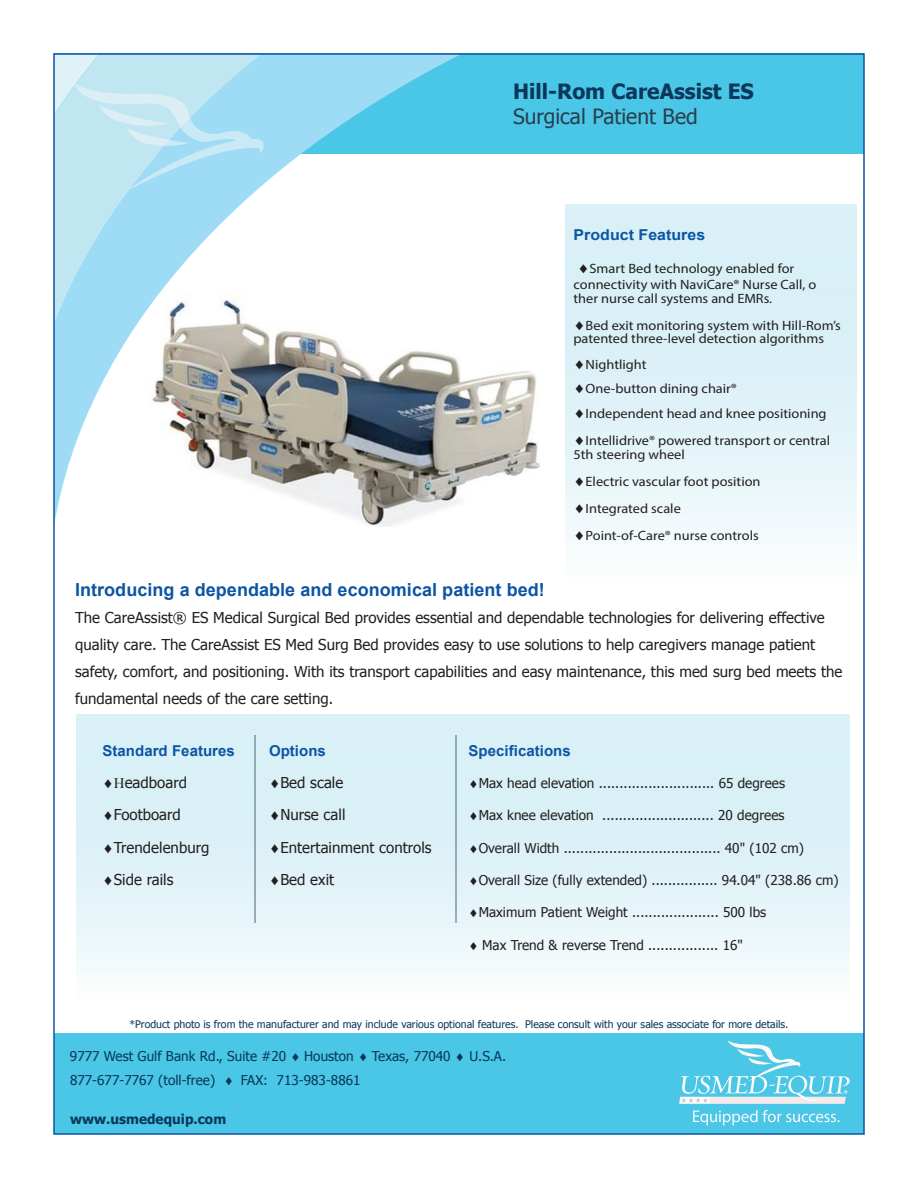
<style>
.page{position:relative;width:918px;height:1188px;background:#fff}
.page>*{position:absolute;margin:0;border:0;box-sizing:border-box;transform-origin:0 0}
.t1{font:700 21px "Tahoma";color:#0a375a}
.t2{font:21px "Tahoma";color:#283f50}
.t3{font:700 18px "Arial";letter-spacing:.005em;color:#0c55a4}
.t4{font:15px/32.4px "Tahoma";letter-spacing:.005em;color:#231f20}
.t5{font:700 15px "Arial";letter-spacing:.005em;color:#0c55a4}
.t6{font:700 15px "Arial";letter-spacing:.005em;color:#0c55a4;scale:1.06 1}
.t7{font:13.5px/27px "Myriad Pro";color:#231f20;scale:1.06 1}
.t8{font:13.5px "Tahoma";letter-spacing:.005em;color:#231f20}
.t9{font:13.5px/24px "Tahoma";letter-spacing:.005em;color:#0a3759}
.t10{font:700 13.5px "Tahoma";letter-spacing:.005em;color:#0a3759}
.t11{font:10.5px "Tahoma";color:#0a3759}
</style>
<div class="page">
<img style="left:462px;top:371px;width:78px;height:114px">
<div style="left:54px;top:1034px;width:810px;height:100px;background:#4ac6e6"></div>
<svg style="left:679px;top:1040px;width:171px;height:64px"></svg>
<svg style="left:693px;top:1110px;width:147px;height:15px"></svg>
<div style="left:77px;top:714px;width:773px;height:288px;background:linear-gradient(to bottom,#d1ecf5,#f4fafc)"></div>
<div style="left:54px;top:54px;width:810px;height:100px;background:#4ac6e6"></div>
<svg style="left:56px;top:56px;width:406px;height:470px"></svg>
<svg style="left:56px;top:191px;width:206px;height:132px;fill:#9edcf6"></svg>
<svg style="left:54px;top:54px;width:210px;height:137px"></svg>
<div style="left:565px;top:204px;width:291px;height:379px;background:linear-gradient(to bottom,#d1edf5,#f4fafc)"></div>
<svg style="left:114px;top:778px;width:10px;height:10px"></svg>
<h1 class="t1" style="left:513px;top:77px;width:242px">Hill-Rom CareAssist ES</h1>
<h1 class="t2" style="left:513px;top:102px;width:186px">Surgical Patient Bed</h1>
<p class="t6" style="left:573px;top:224px;width:126px">Product Features</p>
<p class="t7" style="left:573px;top:260px;width:231px;line-height:16.5px">♦Smart Bed technology enabled for connectivity with NaviCare® Nurse Call, o</p>
<p class="t7" style="left:573px;top:284px;width:254px">ther nurse call systems and EMRs.<br>♦Bed exit monitoring system with Hill-Rom’s</p>
<p class="t7" style="left:573px;top:326px;width:238px;line-height:25.5px">patented three-level detection algorithms ♦Nightlight</p>
<p class="t7" style="left:573px;top:375px;width:240px;line-height:25.5px">♦One-button dining chair® ♦Independent head and knee positioning</p>
<p class="t7" style="left:573px;top:434px;width:244px;line-height:13.5px">♦Intellidrive® powered transport or central<br>5th steering wheel</p>
<p class="t7" style="left:573px;top:467px;width:178px">♦Electric vascular foot position ♦Integrated scale ♦Point-of-Care® nurse controls</p>
<p class="t3" style="left:75px;top:577px;width:471px">Introducing a dependable and economical patient bed!</p>
<p class="t4" style="left:75px;top:605px;width:769px;line-height:27px">The CareAssist® ES Medical Surgical Bed provides essential and dependable technologies for delivering effective quality care. The CareAssist ES Med Surg Bed provides easy to use solutions to help caregivers manage patient safety, comfort, and positioning. With its transport capabilities and easy maintenance, this med surg bed meets the fundamental needs of the care setting.</p>
<p class="t5" style="left:103px;top:740px;width:134px">Standard Features</p>
<p class="t4" style="left:103px;top:767px;width:109px">♦ eadboard ♦Footboard ♦Trendelenburg ♦Side rails</p>
<p class="t5" style="left:269px;top:740px;width:58px">Options</p>
<p class="t4" style="left:269px;top:767px;width:164px">♦Bed scale<br>♦Nurse call ♦Entertainment controls ♦Bed exit</p>
<p class="t5" style="left:469px;top:740px;width:104px">Specifications</p>
<p class="t8" style="left:469px;top:774px;width:318px">♦Max head elevation ............................ 65 degrees</p>
<p class="t8" style="left:469px;top:806px;width:318px">♦Max knee elevation ........................... 20 degrees</p>
<p class="t8" style="left:469px;top:839px;width:337px">♦Overall Width ...................................... 40" (102 cm)</p>
<p class="t8" style="left:469px;top:871px;width:372px">♦Overall Size (fully extended) ................ 94.04" (238.86 cm)</p>
<p class="t8" style="left:469px;top:904px;width:299px">♦Maximum Patient Weight ..................... 500 lbs</p>
<p class="t8" style="left:469px;top:936px;width:276px">♦ Max Trend &amp; reverse Trend ................. 16"</p>
<p class="t11" style="left:129px;top:1017px;width:661px">*Product photo is from the manufacturer and may include various optional features. Please consult with your sales associate for more details.</p>
<p class="t9" style="left:70px;top:1044px;width:438px">9777 West Gulf Bank Rd., Suite #20 ♦ Houston ♦ Texas, 77040 ♦ U.S.A.<br>877-677-7767 (toll-free) ♦ FAX: 713-983-8861</p>
<p class="t10" style="left:70px;top:1109px;width:158px">www.usmedequip.com</p>
</div>
